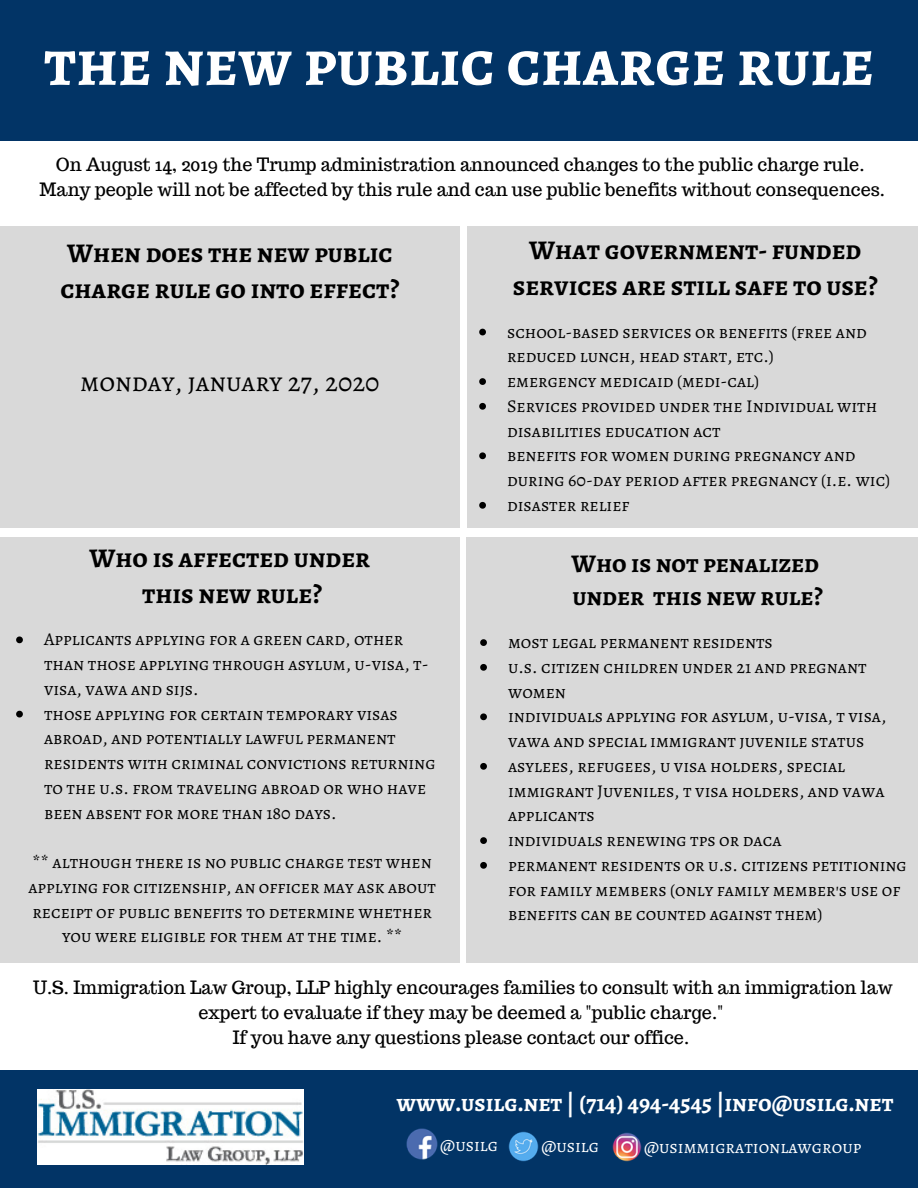
<style>
.page{position:relative;width:918px;height:1188px;background:#fff}
.page>*{position:absolute;margin:0;border:0;box-sizing:border-box;transform-origin:0 0}
.t1{font:700 66px "Alegreya SC";color:#fff}
.t2{font:700 27px/36px "Alegreya SC";color:#000;text-align:center}
.t3{font:27px "Alegreya SC";color:#000}
.t4{font:700 25.5px/33.8px "Alegreya SC";color:#000}
.t5{font:700 24px "Alegreya SC";color:#fff}
.t6{font:18.15px "Alegreya SC";color:#fff}
.t7{font:18px/24.8px "Alegreya SC";color:#000}
.t8{font:18px/24.8px "Trocchi";color:#000;text-align:center}
</style>
<div class="page">
<div style="left:0;top:0;width:918px;height:141px;background:#023466"></div>
<div style="left:0;top:1070px;width:918px;height:118px;background:#023466"></div>
<div style="left:0;top:226px;width:460px;height:302px;background:#d9d9d9"></div>
<div style="left:0;top:537px;width:460px;height:426px;background:#d9d9d9"></div>
<div style="left:466px;top:537px;width:452px;height:426px;background:#d9d9d9"></div>
<div style="left:467px;top:226px;width:451px;height:302px;background:#d9d9d9"></div>
<svg style="left:16px;top:636px;width:7px;height:7px"></svg>
<svg style="left:16px;top:711px;width:7px;height:6px"></svg>
<svg style="left:480px;top:639px;width:7px;height:7px"></svg>
<svg style="left:480px;top:664px;width:7px;height:7px"></svg>
<svg style="left:480px;top:713px;width:7px;height:7px"></svg>
<svg style="left:480px;top:763px;width:7px;height:7px"></svg>
<svg style="left:480px;top:837px;width:7px;height:7px"></svg>
<svg style="left:480px;top:862px;width:7px;height:7px"></svg>
<svg style="left:479px;top:329px;width:7px;height:6px"></svg>
<svg style="left:479px;top:378px;width:7px;height:7px"></svg>
<svg style="left:479px;top:403px;width:7px;height:7px"></svg>
<svg style="left:479px;top:452px;width:7px;height:7px"></svg>
<svg style="left:479px;top:502px;width:7px;height:7px"></svg>
<img style="left:613px;top:1132px;width:29px;height:30px">
<img style="left:508px;top:1131px;width:31px;height:31px">
<img style="left:406px;top:1128px;width:32px;height:32px">
<img style="left:38px;top:1090px;width:265px;height:75px">
<h1 class="t1" style="left:44px;top:18px;width:832px">the new public charge rule</h1>
<p class="t8" style="left:40px;top:152px;width:847px">On August 14, 2019 the Trump administration announced changes to the public charge rule.<br>Many people will not be affected by this rule and can use public benefits without consequences.</p>
<h2 class="t2" style="left:60px;top:235px;width:341px;text-align:left">When does the new public charge rule go into effect?</h2>
<h2 class="t3" style="left:80px;top:363px;width:301px">monday, january 27, 2020</h2>
<h2 class="t2" style="left:90px;top:540px;width:282px">Who is affected under this new rule?</h2>
<p class="t7" style="left:44px;top:627px;width:393px">Applicants applying for a green card, other than those applying through asylum, u-visa, t&shy;visa, vawa and sijs.<br>those applying for certain temporary visas abroad, and potentially lawful permanent residents with criminal convictions returning to the u.s. from traveling abroad or who have been absent for more than 180 days.</p>
<p class="t7" style="left:28px;top:850px;width:409px;text-align:center">** although there is no public charge test when applying for citizenship, an officer may ask about receipt of public benefits to determine whether you were eligible for them at the time. **</p>
<h2 class="t2" style="left:513px;top:232px;width:366px">What government- funded services are still safe to use?</h2>
<p class="t7" style="left:507px;top:319px;width:385px">school-based services or benefits (free and reduced lunch, head start, etc.)<br>emergency medicaid (medi-cal)<br>Services provided under the Individual with disabilities education act<br>benefits for women during pregnancy and during 60-day period after pregnancy (i.e. wic) disaster relief</p>
<h3 class="t4" style="left:572px;top:546px;width:253px">Who is not penalized under this new rule?</h3>
<p class="t7" style="left:508px;top:630px;width:400px">most legal permanent residents<br>u.s. citizen children under 21 and pregnant women<br>individuals applying for asylum, u-visa, t visa, vawa and special immigrant juvenile status asylees, refugees, u visa holders, special immigrant Juveniles, t visa holders, and vawa applicants<br>individuals renewing tps or daca<br>permanent residents or u.s. citizens petitioning for family members (only family member's use of benefits can be counted against them)</p>
<p class="t8" style="left:33px;top:975px;width:861px">U.S. Immigration Law Group, LLP highly encourages families to consult with an immigration law expert to evaluate if they may be deemed a "public charge."<br>If you have any questions please contact our office.</p>
<h3 class="t5" style="left:397px;top:1087px;width:498px">www.usilg.net | (714) 494-4545 |info@usilg.net</h3>
<p class="t6" style="left:440px;top:1133px;width:59px">@usilg</p>
<p class="t6" style="left:541px;top:1134px;width:59px">@usilg</p>
<p class="t6" style="left:644px;top:1134px;width:219px">@usimmigrationlawgroup</p>
</div>
